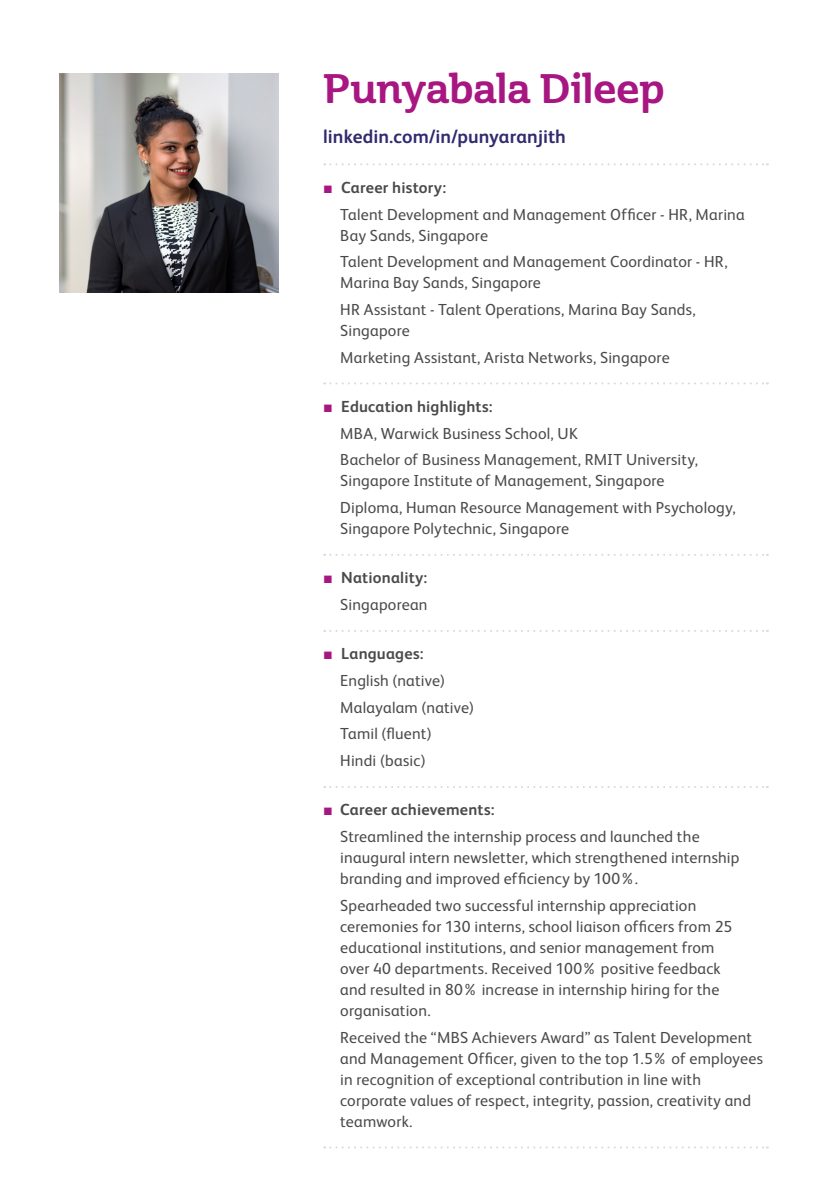
<style>
.page{position:relative;width:840px;height:1191px;background:#fff}
.page>*{position:absolute;margin:0;border:0;box-sizing:border-box;transform-origin:0 0}
.t1{font:40px "Cabrito Semi Nor Bol";letter-spacing:-.01em;color:#a71681}
.t2{font:700 19px "FS Albert";color:#312a6f}
.t3{font:16px/26.6px "FS Albert";letter-spacing:.015em;color:#4a4a49}
.t4{font:700 16px/26.6px "FS Albert";letter-spacing:.01em;color:#4a4a49;text-align:right}
.s1{font-family:"Arial";color:#a71681}
.s2{font-weight:700}
.s3{font-family:"Arial";font-weight:400;color:#a71681}
.s4{font-weight:400}
</style>
<div class="page">
<svg style="left:324px;top:163px;width:443px;height:2px"></svg>
<svg style="left:324px;top:382px;width:443px;height:2px"></svg>
<svg style="left:324px;top:554px;width:443px;height:2px"></svg>
<svg style="left:324px;top:630px;width:443px;height:2px"></svg>
<svg style="left:324px;top:786px;width:443px;height:2px"></svg>
<svg style="left:324px;top:1146px;width:443px;height:2px"></svg>
<img style="left:59px;top:74px;width:219px;height:219px">
<h1 class="t1" style="left:323px;top:63px;width:343px">Punyabala Dileep</h1>
<p class="t2" style="left:323px;top:124px;width:244px">linkedin.com/in/punyaranjith</p>
<p class="t3" style="left:340px;top:173px;width:406px;text-indent:-17px"><span class="s1">■</span> <span class="s2">Career history:<br></span>Talent Development and Management Officer - HR, Marina</p>
<p class="t3" style="left:340px;top:221px;width:388px">Bay Sands, Singapore<br>Talent Development and Management Coordinator - HR,</p>
<p class="t3" style="left:340px;top:269px;width:356px">Marina Bay Sands, Singapore<br>HR Assistant - Talent Operations, Marina Bay Sands,</p>
<p class="t3" style="left:340px;top:316px;width:331px">Singapore<br>Marketing Assistant, Arista Networks, Singapore</p>
<p class="t3" style="left:340px;top:392px;width:359px;text-indent:-17px"><span class="s1">■</span> <span class="s2">Education highlights:<br></span>MBA, Warwick Business School, UK<br>Bachelor of Business Management, RMIT University,</p>
<p class="t3" style="left:340px;top:467px;width:396px">Singapore Institute of Management, Singapore<br>Diploma, Human Resource Management with Psychology,</p>
<p class="t3" style="left:340px;top:514px;width:230px">Singapore Polytechnic, Singapore</p>
<p class="t4" style="left:323px;top:564px;width:106px"><span class="s3">■</span> Nationality:<br><span class="s4">Singaporean</span></p>
<p class="t3" style="left:340px;top:640px;width:135px;text-indent:-17px"><span class="s1">■</span> <span class="s2">Languages:<br></span>English (native)<br>Malayalam (native)<br>Tamil (fluent)<br>Hindi (basic)</p>
<p class="t3" style="left:340px;top:796px;width:361px;text-indent:-17px"><span class="s1">■</span> <span class="s2">Career achievements:<br></span>Streamlined the internship process and launched the</p>
<p class="t3" style="left:340px;top:846px;width:400px;line-height:21px">inaugural intern newsletter, which strengthened internship branding and improved efficiency by 100%.</p>
<p class="t3" style="left:340px;top:894px;width:393px;line-height:21px">Spearheaded two successful internship appreciation ceremonies for 130 interns, school liaison officers from 25 educational institutions, and senior management from over 40 departments. Received 100% positive feedback and resulted in 80% increase in internship hiring for the organisation.</p>
<p class="t3" style="left:340px;top:1025px;width:424px;line-height:21px">Received the “MBS Achievers Award” as Talent Development and Management Officer, given to the top 1.5% of employees in recognition of exceptional contribution in line with corporate values of respect, integrity, passion, creativity and teamwork.</p>
</div>
